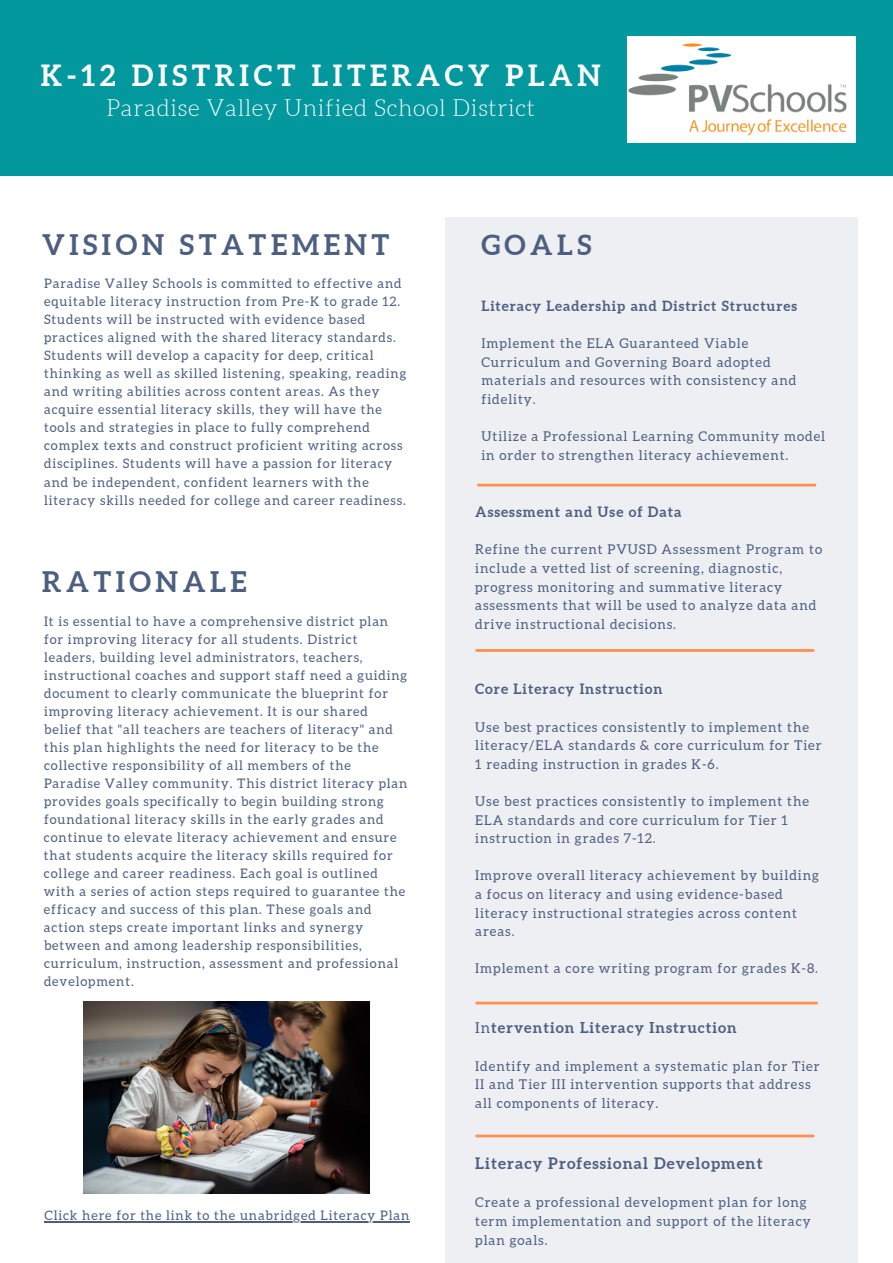
<style>
.page{position:relative;width:893px;height:1263px;background:#fff}
.page>*{position:absolute;margin:0;border:0;box-sizing:border-box;transform-origin:0 0}
.t1{font:700 29.25px "Aleo";letter-spacing:.16em;color:#fff}
.t2{font:700 28.28px "Aleo";letter-spacing:.16em;color:#4d5f81}
.t3{font:700 27.83px "Aleo";letter-spacing:.16em;color:#4d5f81}
.t4{font:300 23.17px "Aleo";letter-spacing:.03em;color:#fff}
.t5{font:700 15.75px "Aleo";letter-spacing:.07em;color:#4d5f81}
.t6{font:700 15px "Aleo";letter-spacing:.07em;color:#4d5f81}
.t7{font:700 14.25px "Aleo";letter-spacing:.07em;color:#4d5f81}
.t8{font:700 14.02px "Aleo";letter-spacing:.07em;color:#4d5f81}
.t9{font:13.5px/18.6px "Aleo";letter-spacing:.07em;color:#4d5f81}
.t10{font:13.12px/18px "Aleo";letter-spacing:.07em;color:#4d5f81}
.s1{font-weight:400}
</style>
<div class="page">
<div style="left:445px;top:217px;width:412px;height:1046px;background:#eeeff3"></div>
<hr style="left:45px;top:1221px;width:365px;height:1px;background:#4d5f81">
<hr style="left:476px;top:1002px;width:340px;height:2px;background:#ff914d">
<hr style="left:478px;top:484px;width:337px;height:2px;background:#ff914d">
<hr style="left:476px;top:1134px;width:337px;height:3px;background:#ff914d">
<hr style="left:476px;top:649px;width:337px;height:3px;background:#ff914d">
<div style="left:0;top:0;width:893px;height:175px;background:#03989e"></div>
<img style="left:627px;top:36px;width:228px;height:107px">
<img style="left:83px;top:1002px;width:287px;height:191px">
<h1 class="t1" style="left:41px;top:58px;width:561px">K-12 DISTRICT LITERACY PLAN</h1>
<h1 class="t4" style="left:106px;top:95px;width:430px">Paradise Valley Unified School District</h1>
<h2 class="t2" style="left:42px;top:229px;width:349px">VISION STATEMENT</h2>
<p class="t10" style="left:44px;top:275px;width:364px">Paradise Valley Schools is committed to effective and equitable literacy instruction from Pre-K to grade 12.<br>Students will be instructed with evidence based practices aligned with the shared literacy standards.<br>Students will develop a capacity for deep, critical thinking as well as skilled listening, speaking, reading and writing abilities across content areas. As they acquire essential literacy skills, they will have the tools and strategies in place to fully comprehend complex texts and construct proficient writing across disciplines. Students will have a passion for literacy and be independent, confident learners with the literacy skills needed for college and career readiness.</p>
<h2 class="t2" style="left:42px;top:566px;width:206px">RATIONALE</h2>
<p class="t10" style="left:44px;top:612px;width:365px">It is essential to have a comprehensive district plan for improving literacy for all students. District leaders, building level administrators, teachers, instructional coaches and support staff need a guiding document to clearly communicate the blueprint for improving literacy achievement. It is our shared belief that "all teachers are teachers of literacy" and this plan highlights the need for literacy to be the collective responsibility of all members of the Paradise Valley community. This district literacy plan provides goals specifically to begin building strong foundational literacy skills in the early grades and continue to elevate literacy achievement and ensure that students acquire the literacy skills required for college and career readiness. Each goal is outlined with a series of action steps required to guarantee the efficacy and success of this plan. These goals and action steps create important links and synergy between and among leadership responsibilities, curriculum, instruction, assessment and professional development.</p>
<p class="t10" style="left:45px;top:1206px;width:366px">Click here for the link to the unabridged Literacy Plan</p>
<h2 class="t3" style="left:481px;top:229px;width:111px">GOALS</h2>
<h3 class="t8" style="left:481px;top:298px;width:317px">Literacy Leadership and District Structures</h3>
<p class="t9" style="left:481px;top:334px;width:316px">Implement the ELA Guaranteed Viable Curriculum and Governing Board adopted materials and resources with consistency and fidelity.</p>
<p class="t9" style="left:481px;top:427px;width:345px">Utilize a Professional Learning Community model in order to strengthen literacy achievement.</p>
<h3 class="t7" style="left:475px;top:503px;width:208px">Assessment and Use of Data</h3>
<p class="t9" style="left:475px;top:540px;width:348px">Refine the current PVUSD Assessment Program to include a vetted list of screening, diagnostic, progress monitoring and summative literacy assessments that will be used to analyze data and drive instructional decisions.</p>
<h3 class="t7" style="left:475px;top:681px;width:189px">Core Literacy Instruction</h3>
<p class="t9" style="left:475px;top:718px;width:348px">Use best practices consistently to implement the literacy/ELA standards &amp; core curriculum for Tier<br>1 reading instruction in grades K-6.</p>
<p class="t9" style="left:475px;top:792px;width:335px">Use best practices consistently to implement the<br>ELA standards and core curriculum for Tier 1 instruction in grades 7-12.</p>
<p class="t9" style="left:475px;top:866px;width:345px">Improve overall literacy achievement by building a focus on literacy and using evidence-based literacy instructional strategies across content areas.</p>
<p class="t9" style="left:475px;top:959px;width:344px">Implement a core writing program for grades K-8.</p>
<h3 class="t6" style="left:475px;top:1019px;width:263px"><span class="s1">In</span>tervention Literacy Instruction</h3>
<p class="t9" style="left:475px;top:1056px;width:346px">Identify and implement a systematic plan for Tier<br>II and Tier III intervention supports that address all components of literacy.</p>
<h3 class="t5" style="left:475px;top:1154px;width:289px">Literacy Professional Development</h3>
<p class="t9" style="left:475px;top:1193px;width:337px">Create a professional development plan for long term implementation and support of the literacy plan goals.</p>
</div>
